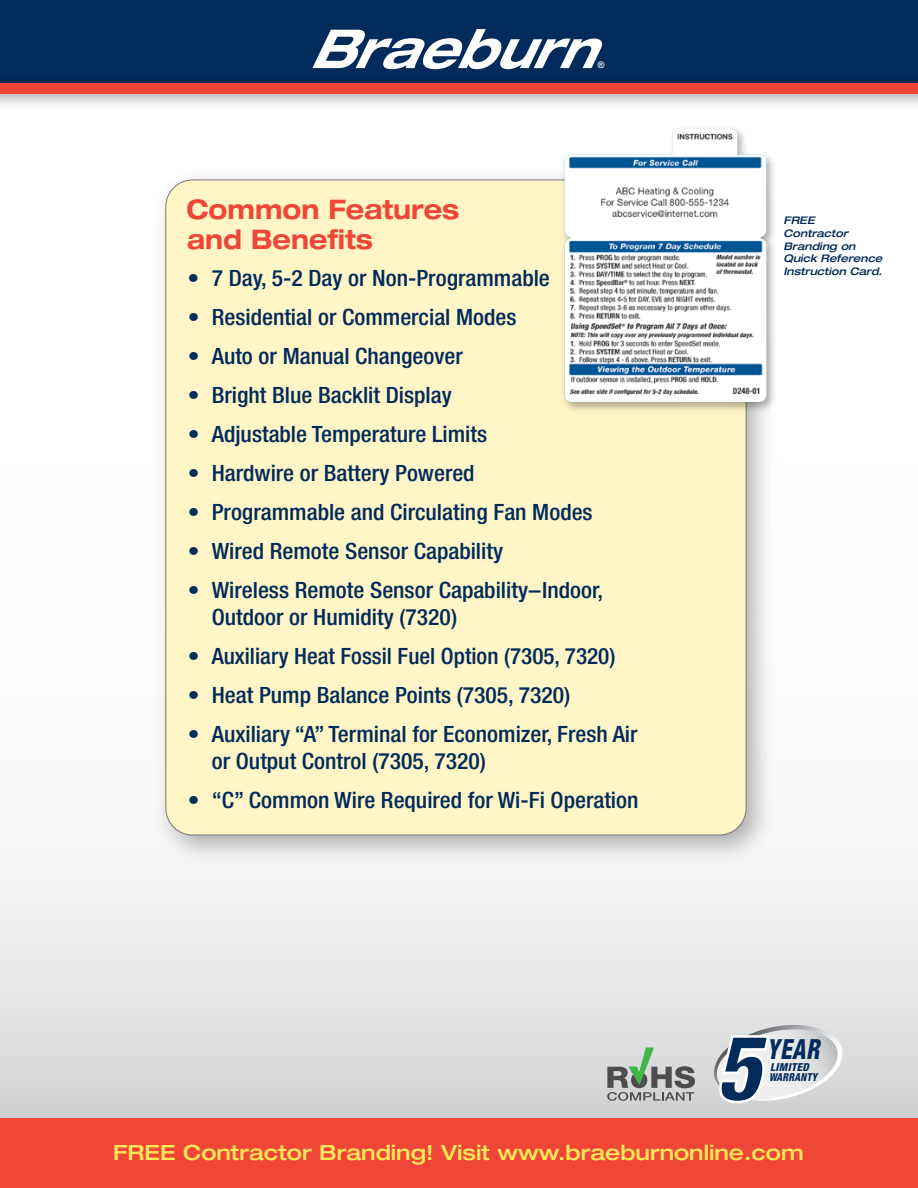
<style>
.page{position:relative;width:918px;height:1188px;background:#fff}
.page>*{position:absolute;margin:0;border:0;box-sizing:border-box;transform-origin:0 0}
.t1{font:italic 900 condensed 92.55px "Helvetica Neue LT Std";color:#002b5a;scale:.94 1}
.t2{font:italic 800 condensed 27.75px "Helvetica Neue LT Std";color:#002b5a;scale:.83 1}
.t3{font:700 expanded 27px/30px "Helvetica Neue LT Std";color:#ef4638;scale:.9 1}
.t4{font:500 condensed 22.5px/27px "Helvetica Neue LT Std";color:#002b5a;scale:1.05 1}
.t5{font:500 expanded 21px "Helvetica Neue LT Std";color:#ffe858}
.t6{font:italic 800 condensed 10.95px "Helvetica Neue LT Std";letter-spacing:.03em;color:#002b5a;scale:.9 1}
.t7{font:italic 800 condensed 10.95px "Helvetica Neue LT Std";letter-spacing:.03em;color:#002b5a}
.t8{font:italic 500 expanded 10.5px/12.6px "Helvetica Neue LT Std";color:#002b5a}
.t9{font:700 9px "Arial";color:#fff}
</style>
<div class="page">
<div style="left:0;top:0;width:917px;height:91px;background:#002b5a"></div>
<img style="left:0;top:93px;width:917px;height:11px">
<div style="left:0;top:83px;width:917px;height:10px;background:#ef4638"></div>
<svg style="left:0;top:861px;width:917px;height:258px"></svg>
<div style="left:0;top:1119px;width:917px;height:69px;background:#ef4638"></div>
<svg style="left:710px;top:1025px;width:134px;height:80px"></svg>
<svg style="left:607px;top:1048px;width:88px;height:53px"></svg>
<svg style="left:312px;top:29px;width:291px;height:40px"></svg>
<img style="left:144px;top:177px;width:639px;height:695px">
<div style="left:166px;top:180px;width:580px;height:655px;background:#fff5c7;border-radius:27px"></div>
<img style="left:551px;top:128px;width:232px;height:291px">
<img style="left:563px;top:129px;width:203px;height:273px">
<p class="t3" style="left:186px;top:193px;width:304px">Common Features and Benefits</p>
<p class="t9" style="left:597px;top:59px;width:8px">®</p>
<p class="t4" style="left:187px;top:264px;width:346px">• 7 Day, 5-2 Day or Non-Programmable</p>
<p class="t4" style="left:188px;top:303px;width:314px">• Residential or Commercial Modes</p>
<p class="t4" style="left:188px;top:342px;width:263px">• Auto or Manual Changeover</p>
<p class="t4" style="left:188px;top:381px;width:253px">• Bright Blue Backlit Display</p>
<p class="t4" style="left:188px;top:420px;width:286px">• Adjustable Temperature Limits</p>
<p class="t4" style="left:188px;top:459px;width:274px">• Hardwire or Battery Powered</p>
<p class="t4" style="left:188px;top:498px;width:387px">• Programmable and Circulating Fan Modes</p>
<p class="t4" style="left:188px;top:537px;width:301px">• Wired Remote Sensor Capability</p>
<p class="t4" style="left:212px;top:576px;width:374px;text-indent:-24px">• Wireless Remote Sensor Capability–Indoor,<br>Outdoor or Humidity (7320)</p>
<p class="t4" style="left:188px;top:642px;width:408px">• Auxiliary Heat Fossil Fuel Option (7305, 7320)</p>
<p class="t4" style="left:188px;top:681px;width:365px">• Heat Pump Balance Points (7305, 7320)</p>
<p class="t4" style="left:212px;top:720px;width:407px;text-indent:-24px">• Auxiliary “A” Terminal for Economizer, Fresh Air or Output Control (7305, 7320)</p>
<p class="t4" style="left:188px;top:786px;width:430px">• “C” Common Wire Required for Wi-Fi Operation</p>
<p class="t8" style="left:783px;top:214px;width:100px">FREE<br>Contractor<br>Branding on<br>Quick Reference<br>Instruction Card.</p>
<p class="t1" style="left:715px;top:1011px;width:50px">5</p>
<p class="t2" style="left:767px;top:1032px;width:65px">YEAR</p>
<p class="t7" style="left:770px;top:1060px;width:40px">LIMITED</p>
<p class="t6" style="left:769px;top:1070px;width:55px">WARRANTY</p>
<p class="t5" style="left:113px;top:1140px;width:692px">FREE Contractor Branding! Visit www.braeburnonline.com</p>
</div>
